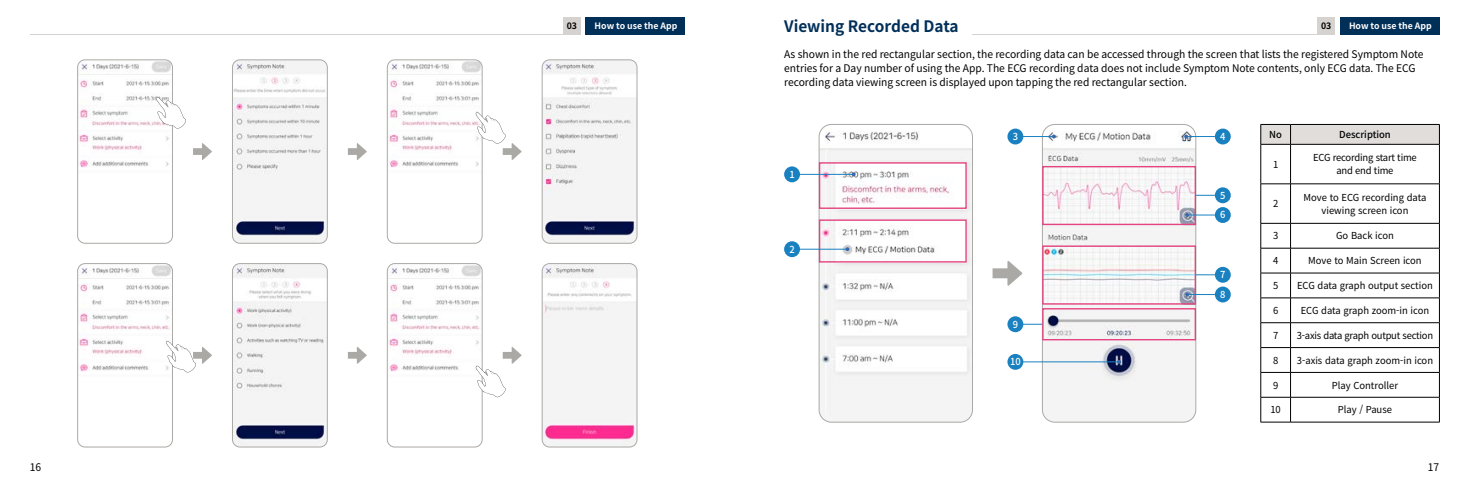
<style>
.page{position:relative;width:1469px;height:487px;background:#fff}
.page>*{position:absolute;margin:0;border:0;box-sizing:border-box;transform-origin:0 0}
.t1{font:700 15.75px "Noto Sans CJ Kkr";color:#002f58}
.t2{font:10.5px/14px "Noto Sans CJ Kkr";color:#000}
.t3{font:9.62px/13.1px "Noto Sans CJ Kkr";color:#000;text-align:center}
.t4{font:9.62px/13.1px "Noto Sans CJ Kkr";letter-spacing:-.02em;color:#000;text-align:center}
.t5{font:9.62px "Noto Sans CJ Kkr";letter-spacing:-.025em;color:#000}
.t6{font:500 9.62px "Noto Sans CJ Kkr";color:#000}
.t7{font:500 9.62px "Noto Sans CJ Kkr";color:#fff}
.t8{font:700 8.75px "Noto Sans CJ Kkr";color:#fff}
.t9{font:700 8.75px "Noto Sans CJ Kkr";color:#000}
</style>
<div class="page">
<img style="left:232px;top:60px;width:95px;height:183px">
<div style="left:232px;top:60px;width:95px;height:183px;border:1px solid #aba9a5;border-radius:7px"></div>
<img style="left:232px;top:263px;width:95px;height:183px">
<div style="left:232px;top:263px;width:95px;height:183px;border:1px solid #aba9a5;border-radius:7px"></div>
<img style="left:387px;top:60px;width:95px;height:183px">
<div style="left:387px;top:60px;width:95px;height:183px;border:1px solid #aba9a5;border-radius:7px"></div>
<img style="left:387px;top:263px;width:95px;height:183px">
<div style="left:387px;top:263px;width:95px;height:183px;border:1px solid #aba9a5;border-radius:7px"></div>
<img style="left:542px;top:60px;width:95px;height:183px">
<div style="left:542px;top:60px;width:95px;height:183px;border:1px solid #aba9a5;border-radius:7px"></div>
<img style="left:542px;top:263px;width:95px;height:183px">
<div style="left:542px;top:263px;width:95px;height:183px;border:1px solid #aba9a5;border-radius:7px"></div>
<img style="left:78px;top:60px;width:94px;height:183px">
<div style="left:77px;top:60px;width:96px;height:183px;border:1px solid #aba9a5;border-radius:7px"></div>
<img style="left:78px;top:265px;width:94px;height:181px">
<div style="left:77px;top:263px;width:96px;height:183px;border:1px solid #aba9a5;border-radius:7px"></div>
<svg style="left:193px;top:143px;width:19px;height:17px"></svg>
<svg style="left:348px;top:143px;width:19px;height:17px"></svg>
<svg style="left:348px;top:347px;width:19px;height:16px"></svg>
<svg style="left:156px;top:96px;width:30px;height:34px"></svg>
<svg style="left:476px;top:112px;width:45px;height:48px"></svg>
<svg style="left:166px;top:340px;width:46px;height:34px"></svg>
<svg style="left:476px;top:346px;width:45px;height:52px"></svg>
<hr style="left:30px;top:34px;width:550px;height:1px;background:#d5d2cf">
<svg style="left:1260px;top:124px;width:180px;height:20px;background:#cfcdcb"></svg>
<hr style="left:1260px;top:144px;width:30px;height:1px;background:#000">
<hr style="left:1260px;top:144px;width:1px;height:39px;background:#000">
<hr style="left:1290px;top:144px;width:149px;height:1px;background:#000">
<hr style="left:1290px;top:144px;width:1px;height:39px;background:#000">
<hr style="left:1439px;top:144px;width:1px;height:39px;background:#000">
<hr style="left:1260px;top:183px;width:30px;height:1px;background:#000">
<hr style="left:1260px;top:184px;width:1px;height:39px;background:#000">
<hr style="left:1290px;top:183px;width:149px;height:1px;background:#000">
<hr style="left:1290px;top:184px;width:1px;height:39px;background:#000">
<hr style="left:1439px;top:184px;width:1px;height:39px;background:#000">
<hr style="left:1260px;top:223px;width:30px;height:1px;background:#000">
<hr style="left:1290px;top:223px;width:149px;height:1px;background:#000">
<hr style="left:1260px;top:247px;width:30px;height:1px;background:#000">
<hr style="left:1290px;top:247px;width:149px;height:1px;background:#000">
<hr style="left:1260px;top:272px;width:30px;height:1px;background:#000">
<hr style="left:1290px;top:272px;width:149px;height:1px;background:#000">
<hr style="left:1260px;top:297px;width:30px;height:1px;background:#000">
<hr style="left:1290px;top:297px;width:149px;height:1px;background:#000">
<hr style="left:1260px;top:322px;width:30px;height:1px;background:#000">
<hr style="left:1290px;top:322px;width:149px;height:1px;background:#000">
<hr style="left:1260px;top:347px;width:30px;height:1px;background:#000">
<hr style="left:1290px;top:347px;width:149px;height:1px;background:#000">
<hr style="left:1260px;top:371px;width:30px;height:1px;background:#000">
<hr style="left:1290px;top:371px;width:149px;height:1px;background:#000">
<hr style="left:1260px;top:396px;width:30px;height:1px;background:#000">
<svg style="left:1260px;top:223px;width:1px;height:198px"></svg>
<hr style="left:1290px;top:396px;width:149px;height:1px;background:#000">
<svg style="left:1290px;top:223px;width:1px;height:198px"></svg>
<svg style="left:1439px;top:223px;width:1px;height:198px"></svg>
<hr style="left:1260px;top:421px;width:30px;height:1px;background:#000">
<hr style="left:1290px;top:421px;width:149px;height:1px;background:#000">
<hr style="left:972px;top:34px;width:362px;height:1px;background:#d5d2cf">
<img style="left:819px;top:124px;width:153px;height:297px">
<div style="left:819px;top:124px;width:153px;height:298px;border:1px solid #aba9a5;border-radius:12px"></div>
<img style="left:1042px;top:124px;width:153px;height:297px">
<div style="left:1042px;top:124px;width:154px;height:298px;border:1px solid #aba9a5;border-radius:12px"></div>
<svg style="left:992px;top:261px;width:30px;height:24px"></svg>
<div style="left:819px;top:162px;width:147px;height:47px;border:1px solid #e4447f"></div>
<div style="left:819px;top:219px;width:147px;height:43px;border:1px solid #e4447f"></div>
<hr style="left:792px;top:174px;width:61px;height:1px;background:#1a81c1">
<hr style="left:792px;top:248px;width:55px;height:1px;background:#1a81c1">
<svg style="left:851px;top:172px;width:4px;height:4px"></svg>
<svg style="left:845px;top:247px;width:4px;height:4px"></svg>
<div style="left:784px;top:166px;width:16px;height:16px;background:#1a81c1;border-radius:50%"></div>
<div style="left:784px;top:241px;width:16px;height:16px;background:#1a81c1;border-radius:50%"></div>
<hr style="left:1015px;top:136px;width:38px;height:1px;background:#1a81c1">
<hr style="left:1186px;top:136px;width:36px;height:1px;background:#1a81c1">
<svg style="left:1051px;top:134px;width:4px;height:4px"></svg>
<svg style="left:1184px;top:134px;width:4px;height:4px"></svg>
<div style="left:1007px;top:128px;width:16px;height:16px;background:#1a81c1;border-radius:50%"></div>
<div style="left:1214px;top:128px;width:16px;height:16px;background:#1a81c1;border-radius:50%"></div>
<div style="left:1042px;top:166px;width:154px;height:59px;border:1px solid #e4447f"></div>
<div style="left:1042px;top:245px;width:154px;height:59px;border:1px solid #e4447f"></div>
<div style="left:1042px;top:308px;width:154px;height:32px;border:1px solid #e4447f"></div>
<svg style="left:1196px;top:274px;width:18px;height:1px"></svg>
<svg style="left:1023px;top:323px;width:19px;height:1px"></svg>
<svg style="left:1196px;top:195px;width:18px;height:1px"></svg>
<hr style="left:1015px;top:361px;width:104px;height:1px;background:#1a81c1">
<hr style="left:1187px;top:214px;width:35px;height:1px;background:#1a81c1">
<hr style="left:1187px;top:294px;width:35px;height:1px;background:#1a81c1">
<svg style="left:1117px;top:359px;width:4px;height:4px"></svg>
<svg style="left:1185px;top:213px;width:4px;height:4px"></svg>
<svg style="left:1185px;top:292px;width:4px;height:4px"></svg>
<div style="left:1214px;top:187px;width:16px;height:16px;background:#1a81c1;border-radius:50%"></div>
<div style="left:1214px;top:266px;width:16px;height:16px;background:#1a81c1;border-radius:50%"></div>
<div style="left:1007px;top:316px;width:16px;height:16px;background:#1a81c1;border-radius:50%"></div>
<div style="left:1007px;top:353px;width:16px;height:16px;background:#1a81c1;border-radius:50%"></div>
<div style="left:1214px;top:207px;width:16px;height:16px;background:#1a81c1;border-radius:50%"></div>
<div style="left:1214px;top:286px;width:16px;height:16px;background:#1a81c1;border-radius:50%"></div>
<div style="left:585px;top:17px;width:100px;height:18px;background:#002f58"></div>
<div style="left:563px;top:17px;width:17px;height:18px;background:#d5d2cf"></div>
<div style="left:1339px;top:17px;width:100px;height:18px;background:#002f58"></div>
<div style="left:1317px;top:17px;width:17px;height:18px;background:#d5d2cf"></div>
<p class="t2" style="left:30px;top:460px;width:13px">16</p>
<h1 class="t1" style="left:784px;top:18px;width:176px">Viewing Recorded Data</h1>
<p class="t9" style="left:567px;top:21px;width:12px">03</p>
<p class="t8" style="left:594px;top:21px;width:84px">How to use the App</p>
<p class="t9" style="left:1321px;top:21px;width:12px">03</p>
<p class="t8" style="left:1348px;top:21px;width:84px">How to use the App</p>
<p class="t2" style="left:784px;top:47px;width:641px">As shown in the red rectangular section, the recording data can be accessed through the screen that lists the registered Symptom Note entries for a Day number of using the App. The ECG recording data does not include Symptom Note contents, only ECG data. The ECG recording data viewing screen is displayed upon tapping the red rectangular section.</p>
<p class="t7" style="left:789px;top:169px;width:7px">1</p>
<p class="t7" style="left:789px;top:243px;width:7px">2</p>
<p class="t7" style="left:1012px;top:131px;width:7px">3</p>
<p class="t7" style="left:1220px;top:131px;width:7px">4</p>
<p class="t7" style="left:1220px;top:189px;width:7px">5</p>
<p class="t7" style="left:1220px;top:209px;width:7px">6</p>
<p class="t7" style="left:1220px;top:269px;width:7px">7</p>
<p class="t7" style="left:1012px;top:318px;width:7px">9</p>
<p class="t7" style="left:1010px;top:356px;width:12px">10</p>
<p class="t7" style="left:1220px;top:289px;width:7px">8</p>
<p class="t6" style="left:1269px;top:129px;width:14px">No</p>
<p class="t6" style="left:1339px;top:129px;width:53px">Description</p>
<p class="t3" style="left:1272px;top:158px;width:7px">1</p>
<p class="t4" style="left:1313px;top:151px;width:105px">ECG recording start time and end time</p>
<p class="t3" style="left:1272px;top:197px;width:7px">2</p>
<p class="t3" style="left:1303px;top:190px;width:124px">Move to ECG recording data viewing screen icon</p>
<p class="t3" style="left:1272px;top:229px;width:7px">3</p>
<p class="t3" style="left:1336px;top:229px;width:59px">Go Back icon</p>
<p class="t3" style="left:1272px;top:254px;width:7px">4</p>
<p class="t3" style="left:1308px;top:254px;width:115px">Move to Main Screen icon</p>
<p class="t3" style="left:1272px;top:279px;width:7px">5</p>
<p class="t3" style="left:1297px;top:279px;width:137px">ECG data graph output section</p>
<p class="t3" style="left:1272px;top:304px;width:7px">6</p>
<p class="t3" style="left:1300px;top:304px;width:130px">ECG data graph zoom-in icon</p>
<p class="t3" style="left:1272px;top:328px;width:7px">7</p>
<p class="t5" style="left:1296px;top:329px;width:138px">3-axis data graph output section</p>
<p class="t3" style="left:1272px;top:353px;width:7px">8</p>
<p class="t3" style="left:1296px;top:353px;width:138px">3-axis data graph zoom-in icon</p>
<p class="t3" style="left:1272px;top:378px;width:7px">9</p>
<p class="t3" style="left:1331px;top:378px;width:68px">Play Controller</p>
<p class="t3" style="left:1270px;top:403px;width:12px">10</p>
<p class="t3" style="left:1337px;top:403px;width:56px">Play / Pause</p>
<p class="t2" style="left:1427px;top:460px;width:13px">17</p>
</div>
